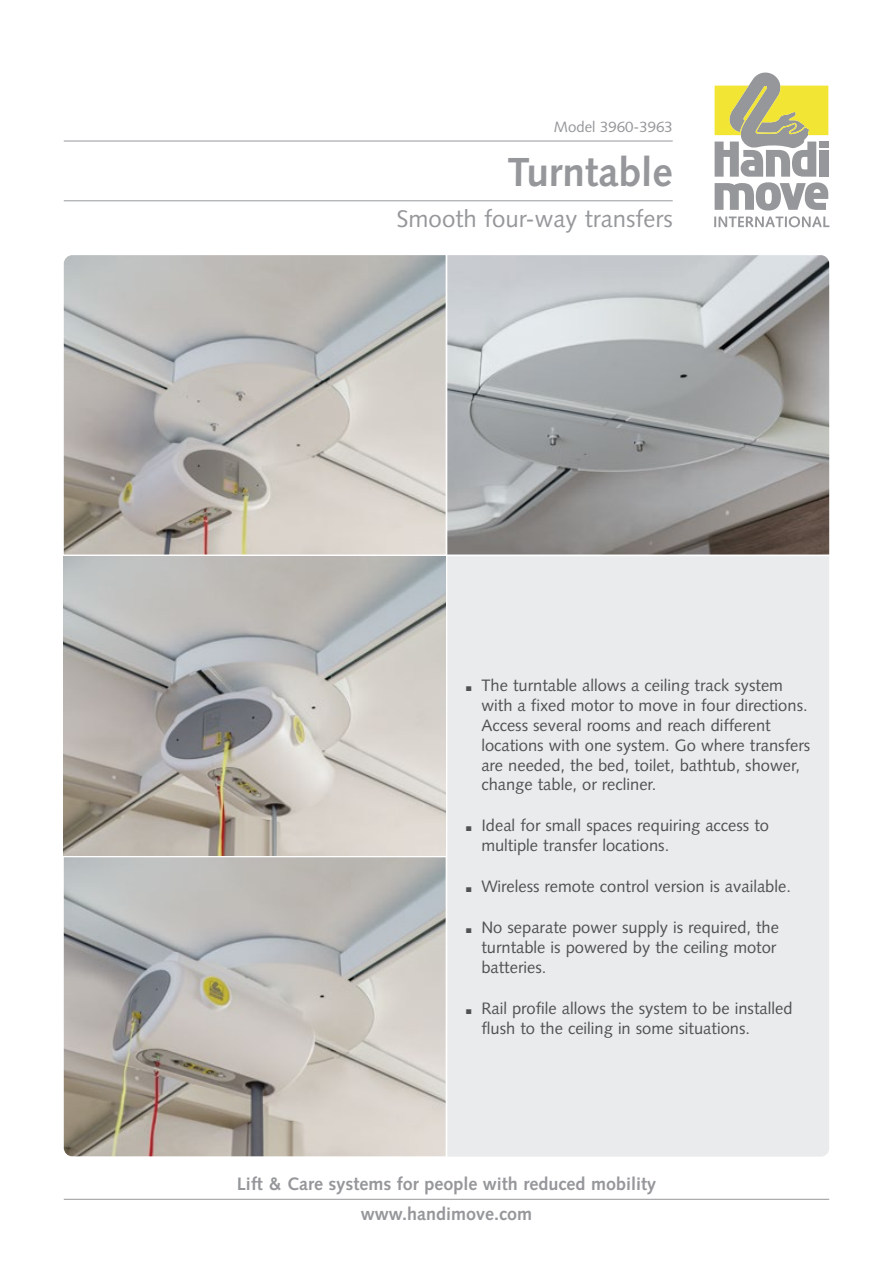
<style>
.page{position:relative;width:893px;height:1263px;background:#fff}
.page>*{position:absolute;margin:0;border:0;box-sizing:border-box;transform-origin:0 0}
.t1{font:700 40.5px "Syntax";color:#95979a}
.t2{font:24px "Syntax";color:#95979a}
.t3{font:700 18px/30px "Syntax";color:#95979a;text-align:center}
.t4{font:16.5px/19.8px "Syntax";color:#4f5152}
.t5{font:15px "Syntax";color:#95979a}
.s1{font-weight:900;font-size:27px}
</style>
<div class="page">
<svg style="left:714px;top:72px;width:115px;height:155px"></svg>
<img style="left:64px;top:255px;width:765px;height:299px">
<img style="left:64px;top:556px;width:382px;height:299px">
<img style="left:64px;top:857px;width:382px;height:299px">
<div style="left:447px;top:556px;width:382px;height:601px;background:#eaebec"></div>
<hr style="left:64px;top:141px;width:609px;height:1px;background:#95979a">
<hr style="left:64px;top:200px;width:609px;height:1px;background:#95979a">
<hr style="left:64px;top:1199px;width:765px;height:1px;background:#95979a">
<p class="t5" style="left:554px;top:118px;width:120px">Model 3960-3963</p>
<h1 class="t1" style="left:507px;top:149px;width:167px">Turntable</h1>
<h2 class="t2" style="left:397px;top:204px;width:278px">Smooth four-way transfers</h2>
<p class="t4" style="left:481px;top:676px;width:330px;text-indent:-17px"><span class="s1">.</span> The turntable allows a ceiling track system with a fixed motor to move in four directions.<br>Access several rooms and reach different locations with one system. Go where transfers are needed, the bed, toilet, bathtub, shower, change table, or recliner.</p>
<p class="t4" style="left:481px;top:816px;width:289px;text-indent:-17px"><span class="s1">.</span> Ideal for small spaces requiring access to multiple transfer locations.</p>
<p class="t4" style="left:464px;top:877px;width:328px"><span class="s1">.</span> Wireless remote control version is available.</p>
<p class="t4" style="left:481px;top:918px;width:299px;text-indent:-17px"><span class="s1">.</span> No separate power supply is required, the turntable is powered by the ceiling motor batteries.</p>
<p class="t4" style="left:481px;top:998px;width:313px;text-indent:-17px"><span class="s1">.</span> Rail profile allows the system to be installed flush to the ceiling in some situations.</p>
<p class="t3" style="left:237px;top:1169px;width:421px">Lift &amp; Care systems for people with reduced mobility www.handimove.com</p>
</div>
